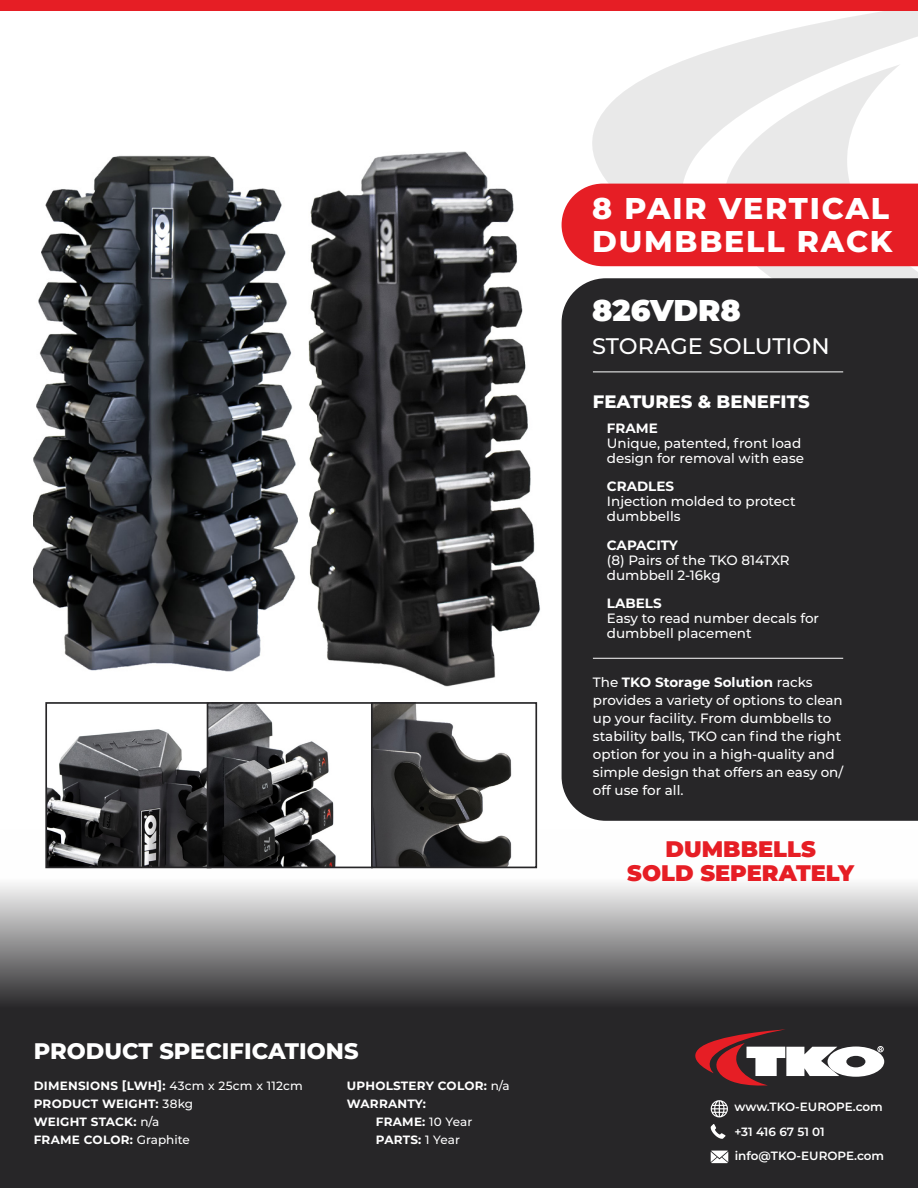
<style>
.page{position:relative;width:918px;height:1188px;background:#fff}
.page>*{position:absolute;margin:0;border:0;box-sizing:border-box;transform-origin:0 0}
.Category{font:800 30px/33px "Montserrat";letter-spacing:.06em;color:#fff}
.t1{font:900 30px "Montserrat";color:#fff}
.t2{font:900 22.5px/24px "Montserrat";color:#e61e25;text-align:center}
.Category-2{font:800 22.5px "Montserrat";color:#fff}
.t3{font:500 22.5px "Montserrat";color:#fff}
.Category-3{font:800 18px "Montserrat";color:#fff}
.t4{font:500 13.5px/15px "Montserrat";color:#fff}
.t5{font:700 12px/18px "Montserrat";letter-spacing:.02em;color:#fff}
.t6{font:600 12px/24.3px "Montserrat";color:#fff}
.s1{font-weight:500}
.s2{font-weight:700}
</style>
<div class="page">
<div style="left:0;top:1013px;width:918px;height:175px;background:#272628"></div>
<svg style="left:0;top:829px;width:918px;height:184px"></svg>
<svg style="left:695px;top:1029px;width:189px;height:57px"></svg>
<svg style="left:592px;top:11px;width:326px;height:173px;fill:#e9e9e9"></svg>
<svg style="left:690px;top:64px;width:228px;height:214px;fill:#e9e9e9"></svg>
<svg style="left:711px;top:1100px;width:17px;height:17px"></svg>
<svg style="left:711px;top:1124px;width:15px;height:15px"></svg>
<svg style="left:711px;top:1151px;width:17px;height:12px"></svg>
<div style="left:0;top:0;width:918px;height:11px;background:#e61e25"></div>
<div style="left:562px;top:184px;width:356px;height:82px;background:#e61e25"></div>
<div style="left:562px;top:278px;width:356px;height:543px;background:#272628"></div>
<hr style="left:593px;top:658px;width:250px;height:1px;background:#fff">
<hr style="left:593px;top:372px;width:250px;height:1px;background:#fff">
<img style="left:34px;top:155px;width:264px;height:517px">
<img style="left:308px;top:151px;width:232px;height:536px">
<img style="left:48px;top:705px;width:159px;height:160px">
<div style="left:45px;top:702px;width:166px;height:166px;border:2px solid #272628"></div>
<img style="left:210px;top:705px;width:324px;height:160px">
<div style="left:207px;top:702px;width:166px;height:166px;border:2px solid #272628"></div>
<div style="left:371px;top:702px;width:166px;height:166px;border:2px solid #272628"></div>
<p class="Category-2" style="left:34px;top:1035px;width:326px">PRODUCT SPECIFICATIONS</p>
<p class="t5" style="left:34px;top:1076px;width:271px">DIMENSIONS [LWH]: <span class="s1">43cm x 25cm x 112cm</span></p>
<p class="t5" style="left:34px;top:1094px;width:161px">PRODUCT WEIGHT: <span class="s1">38kg</span></p>
<p class="t5" style="left:34px;top:1112px;width:127px">WEIGHT STACK: <span class="s1">n/a</span></p>
<p class="t5" style="left:34px;top:1130px;width:158px">FRAME COLOR: <span class="s1">Graphite</span></p>
<p class="t5" style="left:347px;top:1076px;width:164px">UPHOLSTERY COLOR: <span class="s1">n/a</span></p>
<p class="t5" style="left:347px;top:1094px;width:81px">WARRANTY:</p>
<p class="t5" style="left:376px;top:1112px;width:98px">FRAME: <span class="s1">10 Year<br></span>PARTS: <span class="s1">1 Year</span></p>
<p class="Category" style="left:592px;top:190px;width:302px">8 PAIR VERTICAL<br>DUMBBELL RACK</p>
<p class="t1" style="left:592px;top:288px;width:150px">826VDR8</p>
<p class="t3" style="left:592px;top:330px;width:239px">STORAGE SOLUTION</p>
<p class="Category-3" style="left:593px;top:388px;width:218px">FEATURES &amp; BENEFITS</p>
<p class="t4" style="left:607px;top:420px;width:199px"><span class="s2">FRAME<br></span>Unique, patented, front load design for removal with ease</p>
<p class="t4" style="left:607px;top:478px;width:190px"><span class="s2">CRADLES<br></span>Injection molded to protect dumbbells</p>
<p class="t4" style="left:607px;top:537px;width:184px"><span class="s2">CAPACITY<br></span>(8) Pairs of the TKO 814TXR dumbbell 2-16kg</p>
<p class="t4" style="left:607px;top:595px;width:214px"><span class="s2">LABELS<br></span>Easy to read number decals for dumbbell placement</p>
<p class="t4" style="left:593px;top:672px;width:252px;line-height:18px">The <span class="s2">TKO Storage Solution</span> racks provides a variety of options to clean up your facility. From dumbbells to stability balls, TKO can find the right option for you in a high-quality and simple design that offers an easy on/ off use for all.</p>
<p class="t2" style="left:627px;top:835px;width:228px">DUMBBELLS<br>SOLD SEPERATELY</p>
<p class="t6" style="left:734px;top:1095px;width:151px">www.TKO-EUROPE.com +31 416 67 51 01 info@TKO-EUROPE.com</p>
</div>
